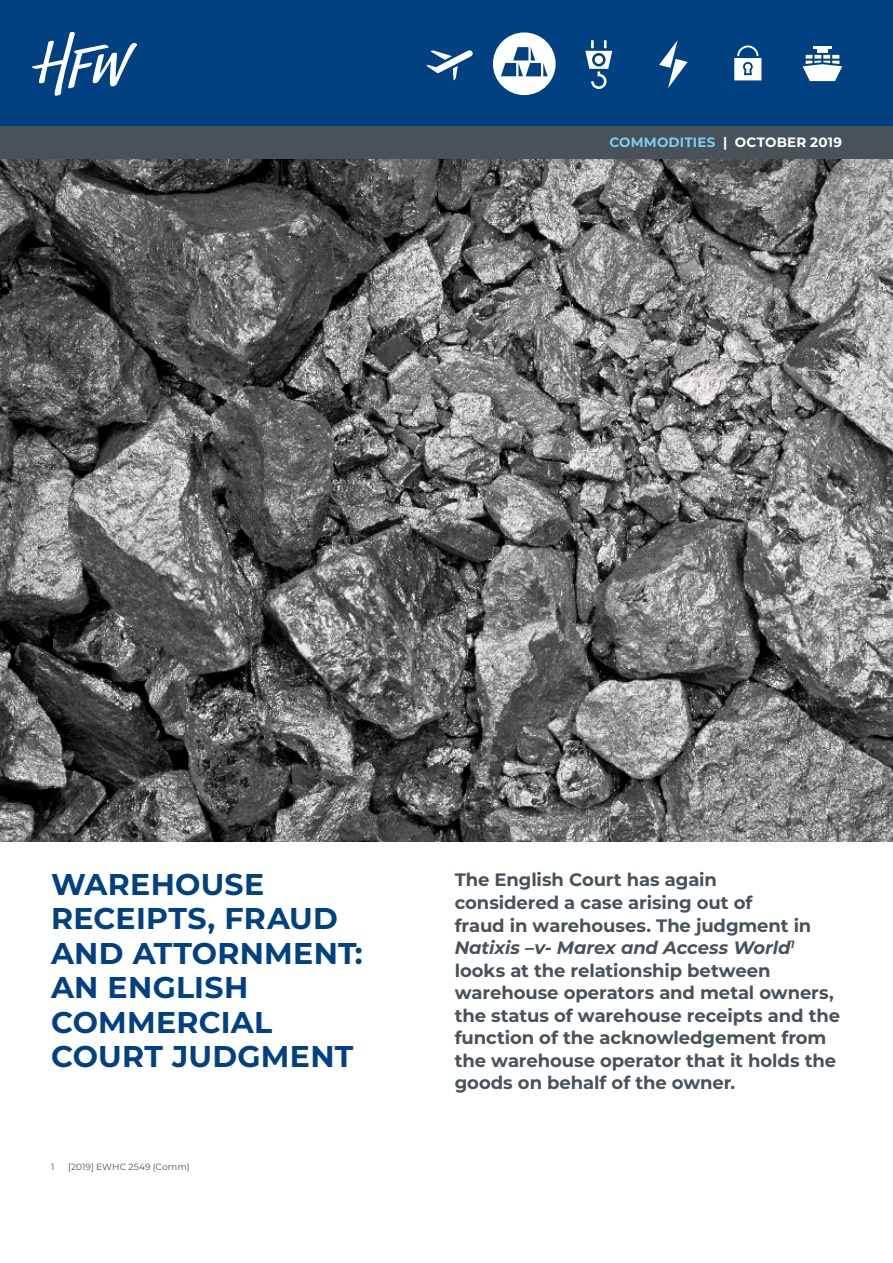
<style>
.page{position:relative;width:893px;height:1263px;background:#fff}
.page>*{position:absolute;margin:0;border:0;box-sizing:border-box;transform-origin:0 0}
.t1{font:700 30px/34.5px "Montserrat";letter-spacing:.01em;color:#004181}
.t2{font:700 18px/22.5px "Montserrat";letter-spacing:-.005em;color:#48525a}
.t3{font:700 13.5px "Montserrat";letter-spacing:.015em;color:#fff}
.t4{font:9px "Montserrat";letter-spacing:.005em;color:#48525a}
.s1{color:#7dcef1}
.s2{font-style:italic}
</style>
<div class="page">
<div style="left:0;top:0;width:893px;height:128px;background:#004181"></div>
<img style="left:0;top:159px;width:893px;height:683px">
<svg style="left:32px;top:32px;width:105px;height:64px"></svg>
<svg style="left:803px;top:46px;width:39px;height:35px"></svg>
<div style="left:493px;top:32px;width:63px;height:63px;background:#fff;border-radius:50%"></div>
<svg style="left:585px;top:40px;width:27px;height:49px"></svg>
<svg style="left:426px;top:50px;width:47px;height:30px"></svg>
<svg style="left:659px;top:40px;width:29px;height:48px"></svg>
<svg style="left:734px;top:45px;width:27px;height:35px"></svg>
<svg style="left:501px;top:47px;width:47px;height:29px"></svg>
<div style="left:0;top:126px;width:893px;height:33px;background:#48525a"></div>
<p class="t3" style="left:609px;top:133px;width:234px"><span class="s1">COMMODITIES</span> | OCTOBER 2019</p>
<h1 class="t1" style="left:51px;top:865px;width:313px">WAREHOUSE<br>RECEIPTS, FRAUD<br>AND ATTORNMENT:<br>AN ENGLISH<br>COMMERCIAL<br>COURT JUDGMENT</h1>
<p class="t2" style="left:455px;top:868px;width:387px">The English Court has again<br>considered a case arising out of<br>fraud in warehouses. The judgment in <span class="s2">Natixis –v- Marex and Access World</span><sup>1 </sup>looks at the relationship between warehouse operators and metal owners, the status of warehouse receipts and the function of the acknowledgement from the warehouse operator that it holds the goods on behalf of the owner.</p>
<p class="t4" style="left:51px;top:1160px;width:5px">1</p>
<p class="t4" style="left:68px;top:1160px;width:123px">[2019] EWHC 2549 (Comm)</p>
</div>
